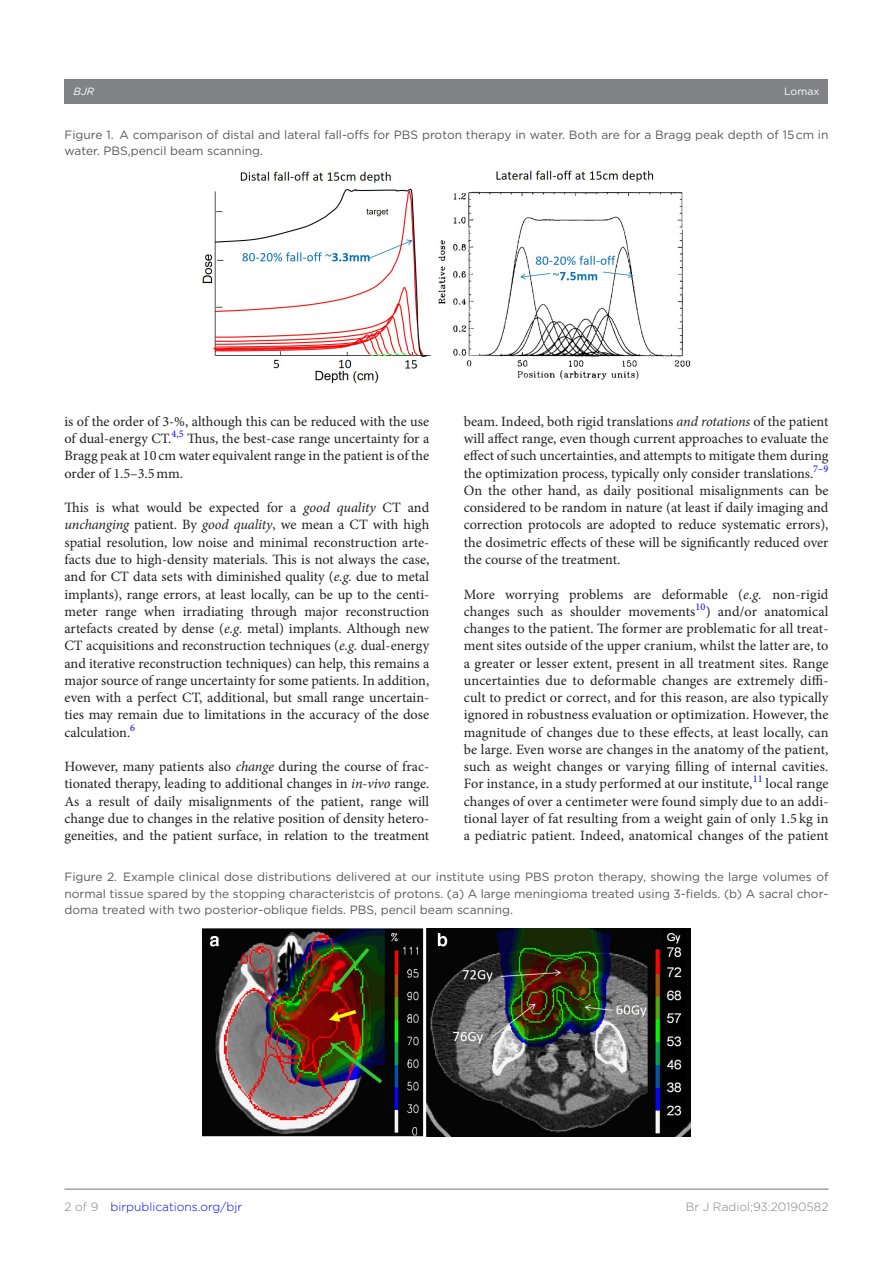
<style>
.page{position:relative;width:893px;height:1263px;background:#fff}
.page>*{position:absolute;margin:0;border:0;box-sizing:border-box;transform-origin:0 0}
.t1{font:14.25px/17.2px "Minion Pro";color:#231f20;text-align:justify}
.t2{font:12px/16.5px "Gotham";color:#57585a}
.t3{font:300 12px "Gotham";color:#00f}
.t4{font:300 12px "Gotham";color:#808285}
.t5{font:10.5px "Gotham";color:#fff}
.t6{font:italic 10.5px "Gotham";color:#fff}
.s1{font-style:italic}
.s2{color:#808285}
</style>
<div class="page">
<hr style="left:64px;top:1188px;width:764px;height:2px;background:#808285">
<div style="left:64px;top:79px;width:764px;height:24px;background:#808285"></div>
<img style="left:202px;top:169px;width:489px;height:215px">
<img style="left:202px;top:928px;width:489px;height:208px">
<p class="t6" style="left:74px;top:85px;width:22px">BJR</p>
<p class="t5" style="left:784px;top:85px;width:37px">Lomax</p>
<p class="t2" style="left:64px;top:126px;width:765px">Figure 1. A comparison of distal and lateral fall-offs for PBS proton therapy in water. Both are for a Bragg peak depth of 15 cm in water. PBS,pencil beam scanning.</p>
<p class="t1" style="left:64px;top:413px;width:366px">is of the order of 3-%, although this can be reduced with the use of dual-energy CT.<sup>4,5</sup> Thus, the best-case range uncertainty for a Bragg peak at 10 cm water equivalent range in the patient is of the order of 1.5–3.5mm.</p>
<p class="t1" style="left:65px;top:499px;width:366px">This is what would be expected for a <span class="s1">good quality</span> CT and <span class="s1">unchanging</span> patient. By <span class="s1">good quality</span>, we mean a CT with high spatial resolution, low noise and minimal reconstruction arte&shy;facts due to high-density materials. This is not always the case, and for CT data sets with diminished quality (<span class="s1">e.g.</span> due to metal implants), range errors, at least locally, can be up to the centi&shy;meter range when irradiating through major reconstruction artefacts created by dense (<span class="s1">e.g.</span> metal) implants. Although new CT acquisitions and reconstruction techniques (<span class="s1">e.g.</span> dual-energy and iterative reconstruction techniques) can help, this remains a major source of range uncertainty for some patients. In addition, even with a perfect CT, additional, but small range uncertain&shy;ties may remain due to limitations in the accuracy of the dose calculation.<sup>6</sup></p>
<p class="t1" style="left:64px;top:758px;width:366px">However, many patients also <span class="s1">change</span> during the course of frac&shy;tionated therapy, leading to additional changes in <span class="s1">in-vivo</span> range.<br>As a result of daily misalignments of the patient, range will change due to changes in the relative position of density hetero&shy;geneities, and the patient surface, in relation to the treatment</p>
<p class="t1" style="left:464px;top:413px;width:366px">beam. Indeed, both rigid translations <span class="s1">and rotations</span> of the patient will affect range, even though current approaches to evaluate the effect of such uncertainties, and attempts to mitigate them during the optimization process, typically only consider translations.<sup>7–9<br></sup>On the other hand, as daily positional misalignments can be considered to be random in nature (at least if daily imaging and correction protocols are adopted to reduce systematic errors), the dosimetric effects of these will be significantly reduced over the course of the treatment.</p>
<p class="t1" style="left:464px;top:585px;width:366px">More worrying problems are deformable (<span class="s1">e.g.</span> non-rigid changes such as shoulder movements<sup>10</sup>) and/or anatomical changes to the patient. The former are problematic for all treat&shy;ment sites outside of the upper cranium, whilst the latter are, to a greater or lesser extent, present in all treatment sites. Range uncertainties due to deformable changes are extremely diffi&shy;cult to predict or correct, and for this reason, are also typically ignored in robustness evaluation or optimization. However, the magnitude of changes due to these effects, at least locally, can be large. Even worse are changes in the anatomy of the patient, such as weight changes or varying filling of internal cavities.<br>For instance, in a study performed at our institute,<sup>11</sup> local range changes of over a centimeter were found simply due to an addi&shy;tional layer of fat resulting from a weight gain of only 1.5 kg in a pediatric patient. Indeed, anatomical changes of the patient</p>
<p class="t2" style="left:64px;top:869px;width:765px;text-align:justify">Figure 2. Example clinical dose distributions delivered at our institute using PBS proton therapy, showing the large volumes of normal tissue spared by the stopping characteristcis of protons. (a) A large meningioma treated using 3-fields. (b) A sacral chor&shy;doma treated with two posterior-oblique fields. PBS, pencil beam scanning.</p>
<p class="t3" style="left:64px;top:1199px;width:179px"><span class="s2">2 of 9</span> birpublications.org/bjr</p>
<p class="t4" style="left:686px;top:1199px;width:144px">Br J Radiol;93:20190582</p>
</div>
